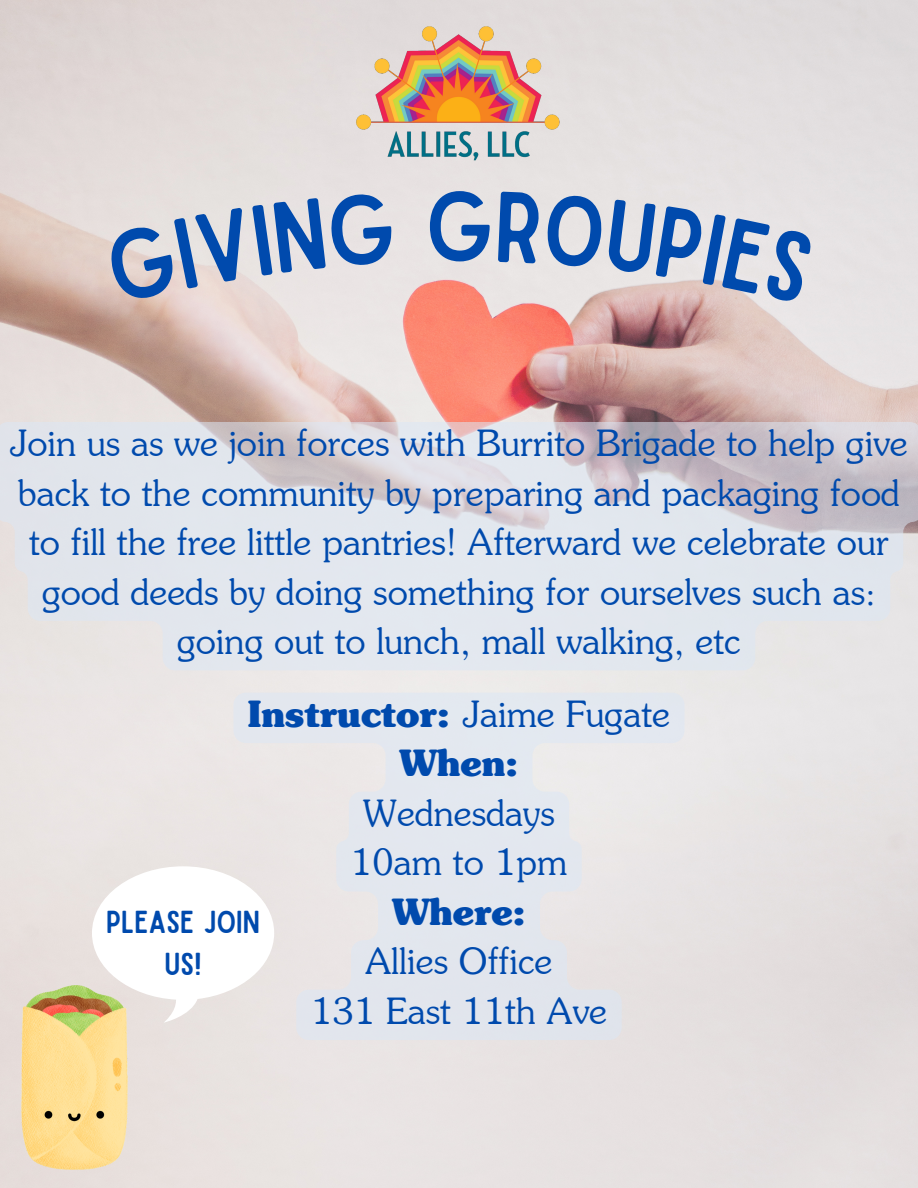
<style>
.page{position:relative;width:918px;height:1188px;background:#fff}
.page>*{position:absolute;margin:0;border:0;box-sizing:border-box;transform-origin:0 0}
.t1{font:96px "Sailors";color:#004aad}
.t2{font:300 36px/49.5px "Souvenir Std";color:#004aad;text-align:center}
.t3{font:700 36px "Souvenir Std";color:#004aad}
.t4{font:30.3px/42.3px "Sailors";color:#004aad;text-align:center}
.s1{font-weight:300}
</style>
<div class="page">
<img style="left:0;top:0;width:918px;height:1188px">
<img style="left:355px;top:23px;width:208px;height:138px">
<img style="left:22px;top:986px;width:105px;height:183px">
<svg style="left:92px;top:866px;width:141px;height:157px"></svg>
<svg style="left:0;top:422px;width:918px;height:248px;background:#dddee4"></svg>
<svg style="left:233px;top:693px;width:452px;height:347px;background:#e6e6ea"></svg>
<svg style="left:105px;top:191px;width:289px;height:113px;background:#e7dfdc"></svg>
<svg style="left:498px;top:191px;width:316px;height:113px;background:#e7e1e0"></svg>
<p class="t1" style="left:425px;top:191px;width:71px">G</p>
<p class="t2" style="left:10px;top:422px;width:899px">Join us as we join forces with Burrito Brigade to help give back to the community by preparing and packaging food to fill the free little pantries! Afterward we celebrate our good deeds by doing something for ourselves such as: going out to lunch, mall walking, etc</p>
<p class="t3" style="left:248px;top:699px;width:424px">Instructor: <span class="s1">Jaime Fugate</span></p>
<p class="t3" style="left:400px;top:749px;width:120px">When:</p>
<p class="t2" style="left:363px;top:792px;width:193px">Wednesdays</p>
<p class="t2" style="left:351px;top:841px;width:218px">10am to 1pm</p>
<p class="t3" style="left:392px;top:897px;width:135px">Where:</p>
<p class="t2" style="left:365px;top:940px;width:189px">Allies Office</p>
<p class="t2" style="left:311px;top:990px;width:298px">131 East 11th Ave</p>
<p class="t4" style="left:106px;top:902px;width:155px">PLEASE JOIN<br>US!</p>
</div>
